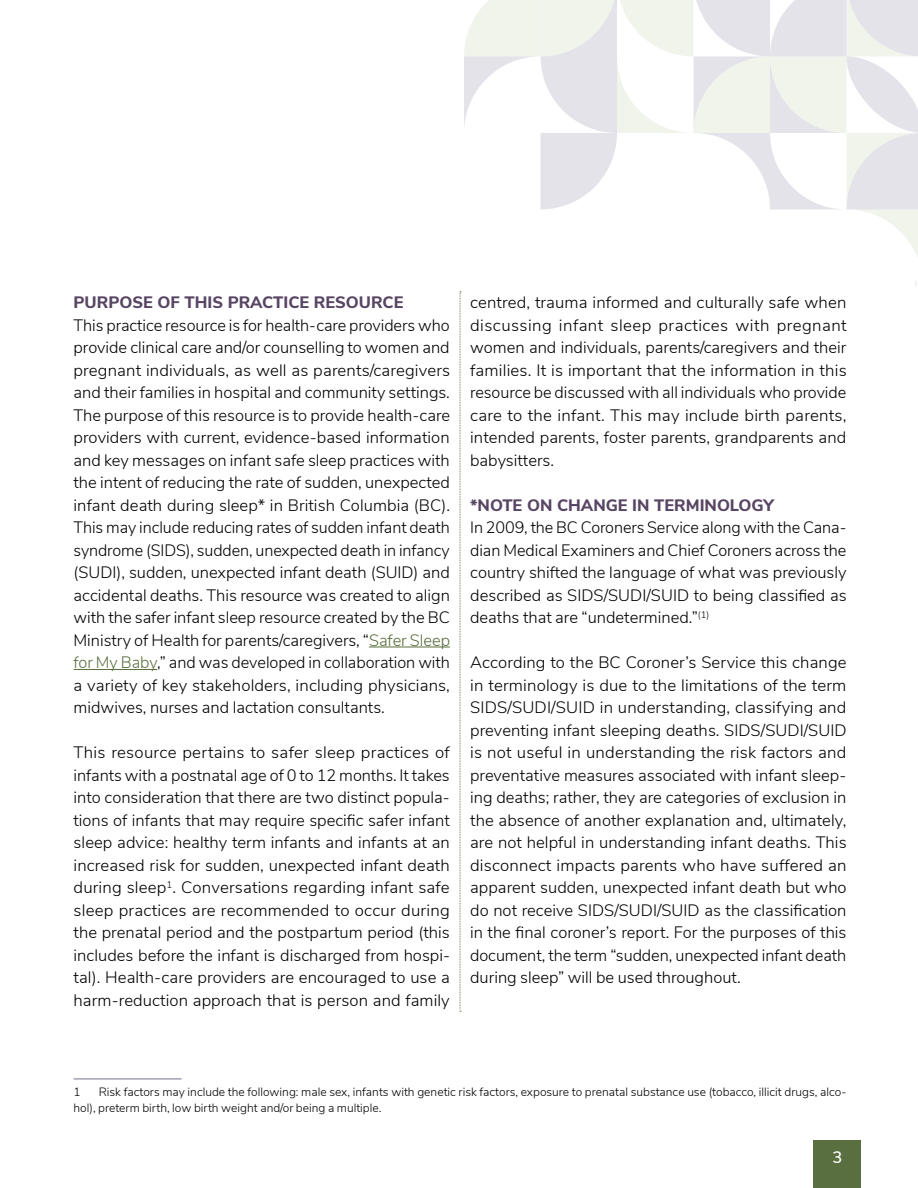
<style>
.page{position:relative;width:918px;height:1188px;background:#fff}
.page>*{position:absolute;margin:0;border:0;box-sizing:border-box;transform-origin:0 0}
.t1{font:300 16.5px/22.5px "Nunito Sans";color:#000;text-align:justify}
.t2{font:800 16.5px "Nunito Sans";color:#584463}
.t3{font:600 16.5px "Nunito Sans";color:#fff}
.t4{font:300 12px/16.5px "Nunito Sans";color:#000}
.s1{color:#5a6f3f}
</style>
<div class="page">
<hr style="left:369px;top:647px;width:81px;height:1px;background:#5a6f3f">
<hr style="left:74px;top:669px;width:83px;height:1px;background:#5a6f3f">
<hr style="left:74px;top:1079px;width:108px;height:1px;background:#76708c">
<svg style="left:460px;top:0;width:458px;height:1012px"></svg>
<div style="left:813px;top:1140px;width:48px;height:48px;background:#5a6f3f"></div>
<p class="t2" style="left:74px;top:290px;width:331px">PURPOSE OF THIS PRACTICE RESOURCE</p>
<p class="t1" style="left:74px;top:313px;width:378px">This practice resource is for health-care providers who provide clinical care and/or counselling to women and pregnant individuals, as well as parents/caregivers and their families in hospital and community settings.<br>The purpose of this resource is to provide health-care providers with current, evidence-based information and key messages on infant safe sleep practices with the intent of reducing the rate of sudden, unexpected infant death during sleep* in British Columbia (BC).<br>This may include reducing rates of sudden infant death syndrome (SIDS), sudden, unexpected death in infancy (SUDI), sudden, unexpected infant death (SUID) and accidental deaths. This resource was created to align with the safer infant sleep resource created by the BC Ministry of Health for parents/caregivers, “<span class="s1">Safer Sleep for My Baby</span>,” and was developed in collaboration with a variety of key stakeholders, including physicians, midwives, nurses and lactation consultants.</p>
<p class="t1" style="left:74px;top:740px;width:378px">This resource pertains to safer sleep practices of infants with a postnatal age of 0 to 12 months. It takes into consideration that there are two distinct popula&shy;tions of infants that may require specific safer infant sleep advice: healthy term infants and infants at an increased risk for sudden, unexpected infant death during sleep<sup>1</sup>. Conversations regarding infant safe sleep practices are recommended to occur during the prenatal period and the postpartum period (this includes before the infant is discharged from hospi&shy;tal). Health-care providers are encouraged to use a harm-reduction approach that is person and family</p>
<p class="t1" style="left:470px;top:290px;width:378px">centred, trauma informed and culturally safe when discussing infant sleep practices with pregnant women and individuals, parents/caregivers and their families. It is important that the information in this resource be discussed with all individuals who provide care to the infant. This may include birth parents, intended parents, foster parents, grandparents and babysitters.</p>
<p class="t2" style="left:470px;top:493px;width:305px">*NOTE ON CHANGE IN TERMINOLOGY</p>
<p class="t1" style="left:470px;top:515px;width:378px">In 2009, the BC Coroners Service along with the Cana&shy;dian Medical Examiners and Chief Coroners across the country shifted the language of what was previously described as SIDS/SUDI/SUID to being classified as deaths that are “undetermined.”<sup>(1)</sup></p>
<p class="t1" style="left:470px;top:650px;width:378px">According to the BC Coroner’s Service this change in terminology is due to the limitations of the term SIDS/SUDI/SUID in understanding, classifying and preventing infant sleeping deaths. SIDS/SUDI/SUID is not useful in understanding the risk factors and preventative measures associated with infant sleep&shy;ing deaths; rather, they are categories of exclusion in the absence of another explanation and, ultimately, are not helpful in understanding infant deaths. This disconnect impacts parents who have suffered an apparent sudden, unexpected infant death but who do not receive SIDS/SUDI/SUID as the classification in the final coroner’s report. For the purposes of this document, the term “sudden, unexpected infant death during sleep” will be used throughout.</p>
<p class="t4" style="left:74px;top:1083px;width:774px;text-indent:25px">Risk factors may include the following: male sex, infants with genetic risk factors, exposure to prenatal substance use (tobacco, illicit drugs, alco&shy;hol), preterm birth, low birth weight and/or being a multiple.</p>
<p class="t4" style="left:74px;top:1083px;width:9px">1</p>
<p class="t3" style="left:833px;top:1145px;width:11px">3</p>
</div>
